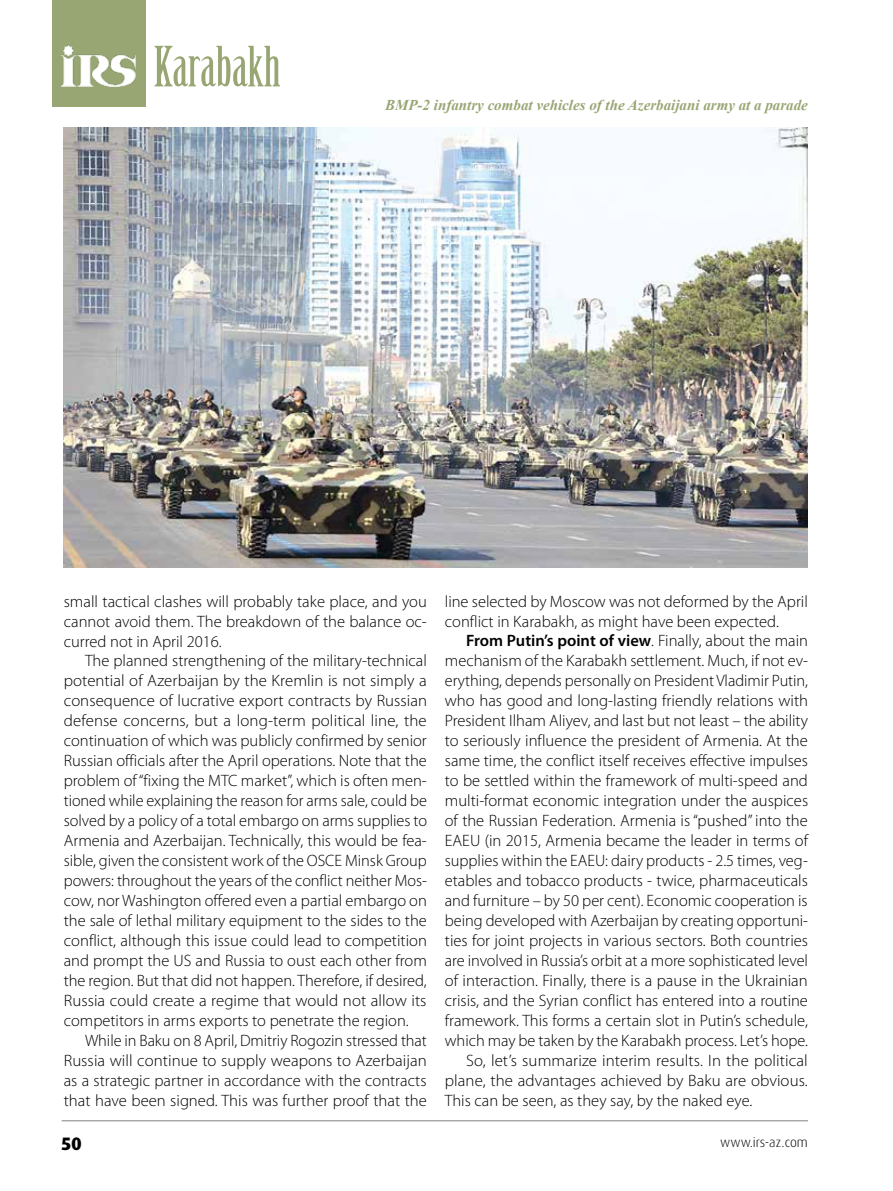
<style>
.page{position:relative;width:893px;height:1191px;background:#fff}
.page>*{position:absolute;margin:0;border:0;box-sizing:border-box;transform-origin:0 0}
.t1{font:54.15px "Birch Std";color:#98a674}
.t2{font:800 18px "Dax Pro";color:#000}
.t3{font:300 16.5px/20px "Myriad Pro";color:#000;text-align:justify}
.t4{font:600 16.5px "Myriad Pro";color:#000}
.t5{font:italic 700 15px "Times New Roman";color:#98a674}
.t6{font:300 13.5px "Dax Pro";color:#000}
.s1{font-weight:300}
</style>
<div class="page">
<hr style="left:62px;top:1120px;width:746px;height:1px;background:#808285">
<div style="left:52px;top:0;width:94px;height:106px;background:#98a674"></div>
<img style="left:60px;top:45px;width:76px;height:41px">
<img style="left:64px;top:128px;width:744px;height:440px">
<h1 class="t1" style="left:154px;top:36px;width:128px">Karabakh</h1>
<p class="t5" style="left:385px;top:94px;width:424px">BMP-2 infantry combat vehicles of the Azerbaijani army at a parade</p>
<p class="t3" style="left:64px;top:591px;width:365px">small tactical clashes will probably take place, and you cannot avoid them. The breakdown of the balance oc&shy;curred not in April 2016.</p>
<p class="t3" style="left:64px;top:651px;width:365px;text-indent:21px">The planned strengthening of the military-technical potential of Azerbaijan by the Kremlin is not simply a consequence of lucrative export contracts by Russian defense concerns, but a long-term political line, the continuation of which was publicly confirmed by senior Russian officials after the April operations. Note that the problem of “fixing the MTC market”, which is often men&shy;tioned while explaining the reason for arms sale, could be solved by a policy of a total embargo on arms supplies to Armenia and Azerbaijan. Technically, this would be fea&shy;sible, given the consistent work of the OSCE Minsk Group powers: throughout the years of the conflict neither Mos&shy;cow, nor Washington offered even a partial embargo on the sale of lethal military equipment to the sides to the conflict, although this issue could lead to competition and prompt the US and Russia to oust each other from the region. But that did not happen. Therefore, if desired, Russia could create a regime that would not allow its competitors in arms exports to penetrate the region.</p>
<p class="t3" style="left:64px;top:1030px;width:365px;text-indent:21px">While in Baku on 8 April, Dmitriy Rogozin stressed that Russia will continue to supply weapons to Azerbaijan as a strategic partner in accordance with the contracts that have been signed. This was further proof that the</p>
<p class="t3" style="left:445px;top:591px;width:365px">line selected by Moscow was not deformed by the April conflict in Karabakh, as might have been expected.</p>
<p class="t4" style="left:466px;top:630px;width:343px">From Putin’s point of view<span class="s1">. Finally, about the main</span></p>
<p class="t3" style="left:445px;top:651px;width:365px">mechanism of the Karabakh settlement. Much, if not ev-</p>
<p class="t3" style="left:445px;top:671px;width:365px">erything, depends personally on President Vladimir Putin,</p>
<p class="t3" style="left:445px;top:691px;width:365px">who has good and long-lasting friendly relations with</p>
<p class="t3" style="left:445px;top:711px;width:365px">President Ilham Aliyev, and last but not least – the ability</p>
<p class="t3" style="left:445px;top:731px;width:365px">to seriously influence the president of Armenia. At the</p>
<p class="t3" style="left:445px;top:751px;width:365px">same time, the conflict itself receives effective impulses</p>
<p class="t3" style="left:445px;top:771px;width:364px">to be settled within the framework of multi-speed and</p>
<p class="t3" style="left:445px;top:791px;width:365px">multi-format economic integration under the auspices</p>
<p class="t3" style="left:445px;top:811px;width:364px">of the Russian Federation. Armenia is “pushed” into the</p>
<p class="t3" style="left:445px;top:831px;width:365px">EAEU (in 2015, Armenia became the leader in terms of</p>
<p class="t3" style="left:445px;top:851px;width:365px">supplies within the EAEU: dairy products - 2.5 times, veg-</p>
<p class="t3" style="left:445px;top:870px;width:365px">etables and tobacco products - twice, pharmaceuticals</p>
<p class="t3" style="left:445px;top:890px;width:364px">and furniture – by 50 per cent). Economic cooperation is</p>
<p class="t3" style="left:445px;top:910px;width:365px">being developed with Azerbaijan by creating opportuni-</p>
<p class="t3" style="left:445px;top:930px;width:365px">ties for joint projects in various sectors. Both countries</p>
<p class="t3" style="left:445px;top:950px;width:365px">are involved in Russia’s orbit at a more sophisticated level</p>
<p class="t3" style="left:445px;top:970px;width:364px">of interaction. Finally, there is a pause in the Ukrainian</p>
<p class="t3" style="left:445px;top:990px;width:365px">crisis, and the Syrian conflict has entered into a routine</p>
<p class="t3" style="left:445px;top:1010px;width:365px">framework. This forms a certain slot in Putin’s schedule,</p>
<p class="t3" style="left:445px;top:1030px;width:365px">which may be taken by the Karabakh process. Let’s hope.</p>
<p class="t3" style="left:466px;top:1050px;width:343px">So, let’s summarize interim results. In the political</p>
<p class="t3" style="left:445px;top:1070px;width:364px">plane, the advantages achieved by Baku are obvious.</p>
<p class="t3" style="left:445px;top:1090px;width:309px">This can be seen, as they say, by the naked eye.</p>
<p class="t2" style="left:62px;top:1131px;width:22px">50</p>
<p class="t6" style="left:720px;top:1133px;width:89px">www.irs-az.com</p>
</div>
